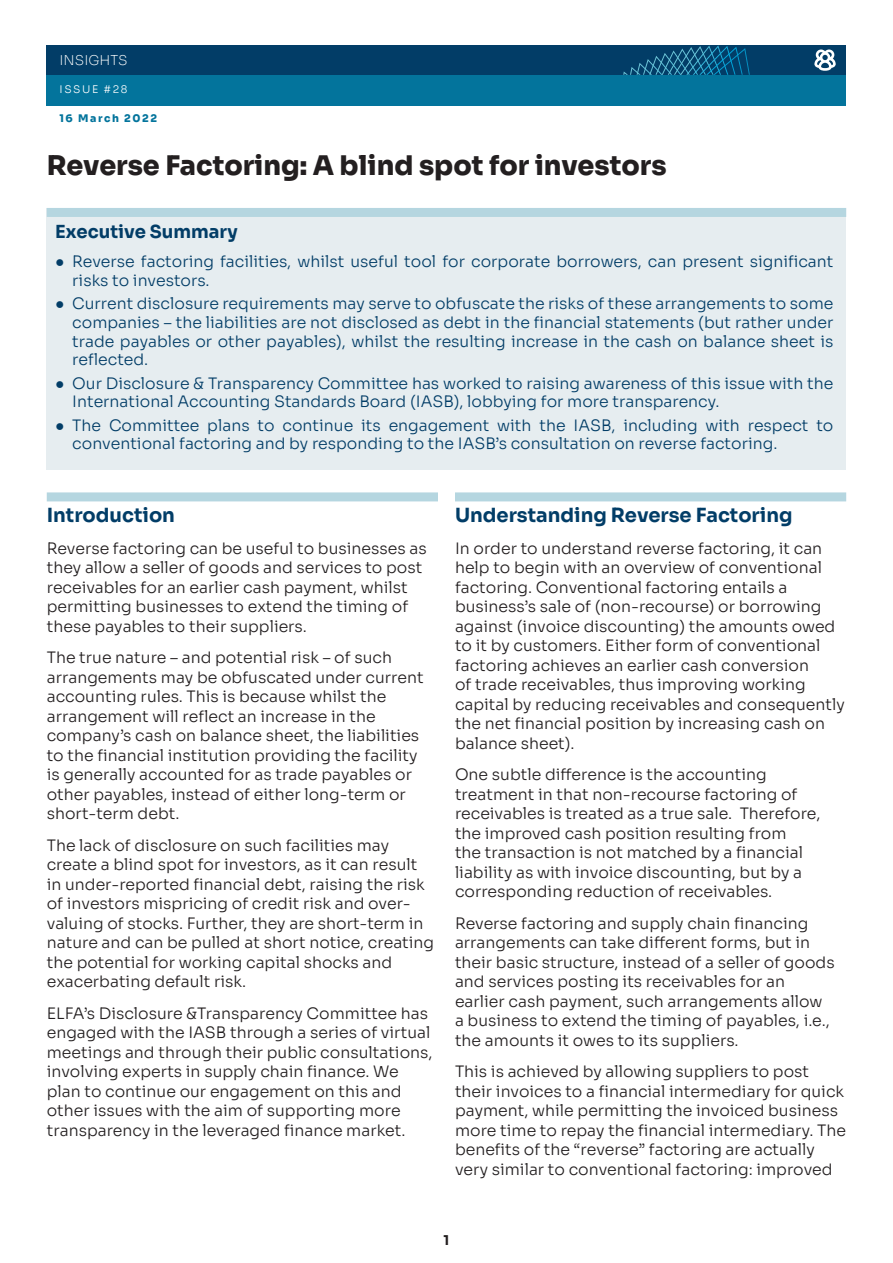
<style>
.page{position:relative;width:893px;height:1263px;background:#fff}
.page>*{position:absolute;margin:0;border:0;box-sizing:border-box;transform-origin:0 0}
._01_1_HEADLINE_SoraE{font:800 27px "Sora";color:#231f20}
._02_1_CROSSHEAD_01_S{font:700 19.5px "Sora";color:#023d67}
._02_1_CROSSHEAD_01_S-2{font:700 18px "Sora";color:#023d67}
._05_1_BODYTEXT_01_So{font:300 15.75px/19.5px "Sora";color:#231f20}
.t1{font:300 15.75px/18.8px "Sora";color:#023d67}
.t2{font:200 13.5px "Sora";color:#fff}
._05_1_BODYTEXT_01_So-2{font:700 13.5px "Sora";color:#231f20}
.t3{font:800 10.5px "Sora";letter-spacing:.15em;color:#03749c}
.t4{font:300 10.5px "Sora";letter-spacing:.15em;color:#fff}
.s1{font-family:"Arial Narrow";font-weight:400}
</style>
<div class="page">
<div style="left:47px;top:45px;width:799px;height:30px;background:#023d67"></div>
<svg style="left:623px;top:45px;width:127px;height:30px"></svg>
<div style="left:47px;top:75px;width:799px;height:30px;background:#03749c"></div>
<div style="left:47px;top:208px;width:799px;height:261px;background:#e6edf0"></div>
<div style="left:47px;top:208px;width:799px;height:9px;background:#b5d6e0"></div>
<div style="left:47px;top:492px;width:391px;height:9px;background:#b5d6e0"></div>
<div style="left:455px;top:492px;width:391px;height:9px;background:#b5d6e0"></div>
<svg style="left:814px;top:50px;width:22px;height:21px"></svg>
<p class="t2" style="left:60px;top:49px;width:70px">INSIGHTS</p>
<p class="t4" style="left:60px;top:81px;width:69px">ISSUE #28</p>
<p class="t3" style="left:60px;top:109px;width:99px">16 March 2022</p>
<p class="_01_1_HEADLINE_SoraE" style="left:47px;top:143px;width:621px">Reverse Factoring: A blind spot for investors</p>
<p class="_02_1_CROSSHEAD_01_S-2" style="left:55px;top:217px;width:184px">Executive Summary</p>
<p class="t1" style="left:72px;top:251px;width:763px;text-indent:-17px"><span class="s1">●</span> Reverse factoring facilities, whilst useful tool for corporate borrowers, can present significant risks to investors.</p>
<p class="t1" style="left:72px;top:293px;width:763px;text-align:justify;text-indent:-17px"><span class="s1">●</span> Current disclosure requirements may serve to obfuscate the risks of these arrangements to some companies – the liabilities are not disclosed as debt in the financial statements (but rather under trade payables or other payables), whilst the resulting increase in the cash on balance sheet is reflected.</p>
<p class="t1" style="left:72px;top:372px;width:763px;text-indent:-17px"><span class="s1">●</span> Our Disclosure &amp; Transparency Committee has worked to raising awareness of this issue with the<br>International Accounting Standards Board (IASB), lobbying for more transparency.</p>
<p class="t1" style="left:72px;top:414px;width:763px;text-indent:-17px"><span class="s1">●</span> The Committee plans to continue its engagement with the IASB, including with respect to conventional factoring and by responding to the IASB’s consultation on reverse factoring.</p>
<p class="_02_1_CROSSHEAD_01_S" style="left:47px;top:499px;width:130px">Introduction</p>
<p class="_05_1_BODYTEXT_01_So" style="left:47px;top:537px;width:381px">Reverse factoring can be useful to businesses as they allow a seller of goods and services to post receivables for an earlier cash payment, whilst permitting businesses to extend the timing of these payables to their suppliers.</p>
<p class="_05_1_BODYTEXT_01_So" style="left:47px;top:647px;width:378px">The true nature – and potential risk – of such arrangements may be obfuscated under current accounting rules. This is because whilst the arrangement will reflect an increase in the company’s cash on balance sheet, the liabilities to the financial institution providing the facility is generally accounted for as trade payables or other payables, instead of either long-term or short-term debt.</p>
<p class="_05_1_BODYTEXT_01_So" style="left:47px;top:834px;width:389px">The lack of disclosure on such facilities may create a blind spot for investors, as it can result in under-reported financial debt, raising the risk of investors mispricing of credit risk and over&shy;valuing of stocks. Further, they are short-term in nature and can be pulled at short notice, creating the potential for working capital shocks and exacerbating default risk.</p>
<p class="_05_1_BODYTEXT_01_So" style="left:47px;top:1002px;width:387px">ELFA’s Disclosure &amp;Transparency Committee has engaged with the IASB through a series of virtual meetings and through their public consultations, involving experts in supply chain finance. We plan to continue our engagement on this and other issues with the aim of supporting more transparency in the leveraged finance market.</p>
<p class="_02_1_CROSSHEAD_01_S" style="left:455px;top:499px;width:339px">Understanding Reverse Factoring</p>
<p class="_05_1_BODYTEXT_01_So" style="left:455px;top:537px;width:391px">In order to understand reverse factoring, it can help to begin with an overview of conventional factoring. Conventional factoring entails a business’s sale of (non-recourse) or borrowing against (invoice discounting) the amounts owed to it by customers. Either form of conventional factoring achieves an earlier cash conversion<br>of trade receivables, thus improving working capital by reducing receivables and consequently the net financial position by increasing cash on balance sheet).</p>
<p class="_05_1_BODYTEXT_01_So" style="left:455px;top:764px;width:367px">One subtle difference is the accounting treatment in that non-recourse factoring of receivables is treated as a true sale. Therefore, the improved cash position resulting from<br>the transaction is not matched by a financial liability as with invoice discounting, but by a corresponding reduction of receivables.</p>
<p class="_05_1_BODYTEXT_01_So" style="left:455px;top:912px;width:381px">Reverse factoring and supply chain financing arrangements can take different forms, but in their basic structure, instead of a seller of goods and services posting its receivables for an earlier cash payment, such arrangements allow a business to extend the timing of payables, i.e., the amounts it owes to its suppliers.</p>
<p class="_05_1_BODYTEXT_01_So" style="left:455px;top:1061px;width:393px">This is achieved by allowing suppliers to post their invoices to a financial intermediary for quick payment, while permitting the invoiced business more time to repay the financial intermediary. The benefits of the “reverse” factoring are actually very similar to conventional factoring: improved</p>
<p class="_05_1_BODYTEXT_01_So-2" style="left:444px;top:1228px;width:7px">1</p>
</div>
